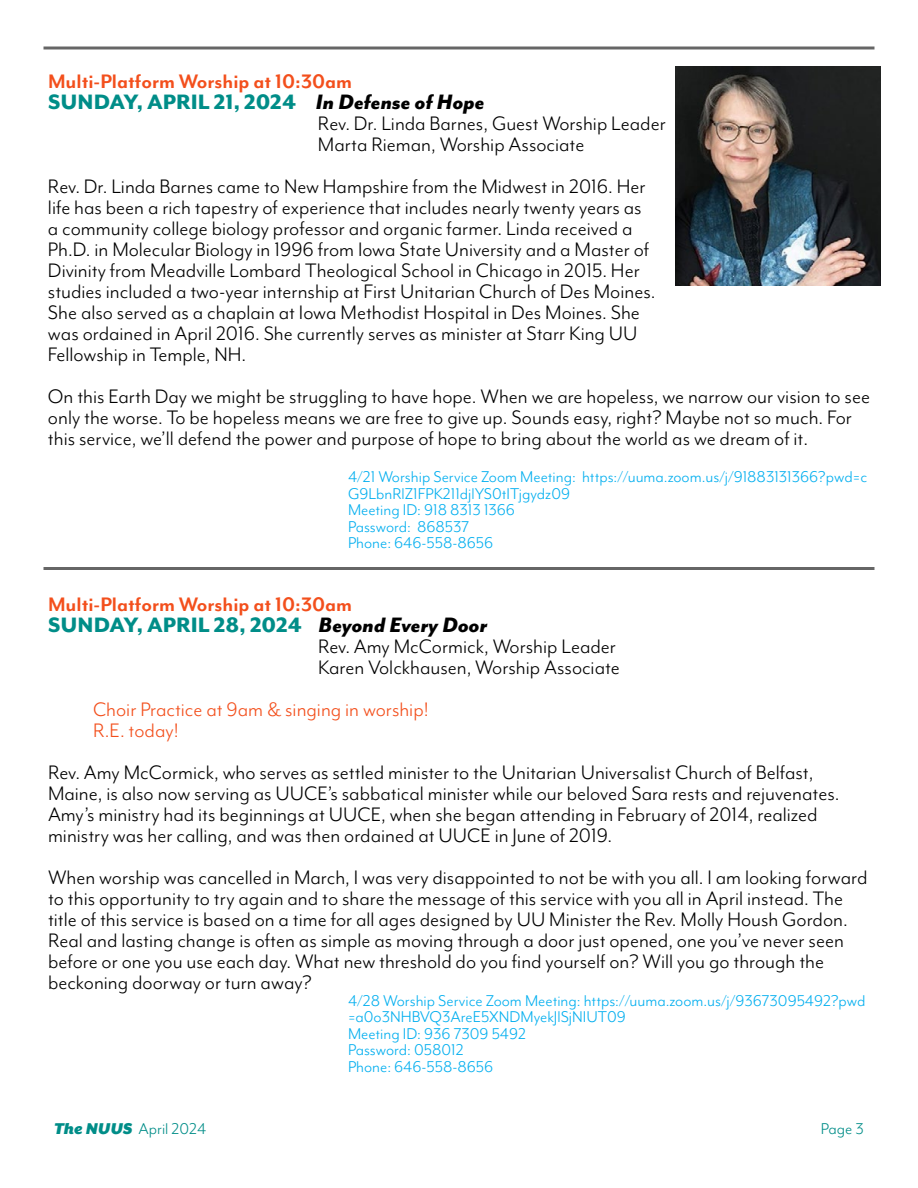
<style>
.page{position:relative;width:918px;height:1188px;background:#fff}
.page>*{position:absolute;margin:0;border:0;box-sizing:border-box;transform-origin:0 0}
.t1{font:800 24px "Mr Eaves Mod OT";color:#008d88}
.t2{font:22.5px/21px "Mr Eaves Mod OT";color:#000}
.t3{font:700 22.5px "Mr Eaves Mod OT";color:#f34f1c}
.t4{font:22.5px/21px "Mr Eaves Mod OT";color:#f34f1c}
.t5{font:18px/16.5px "Mr Eaves Mod OT";color:#00aeef}
.t6{font:18px "Mr Eaves Mod OT";color:#008d88}
.s1{font-style:italic;color:#000}
.s2{font-family:"Mr Eaves XL San OT";font-weight:900;font-style:italic}
</style>
<div class="page">
<svg style="left:44px;top:46px;width:830px;height:4px;background:#8c8c8c"></svg>
<img style="left:675px;top:66px;width:206px;height:219px">
<hr style="left:44px;top:567px;width:830px;height:3px;background:#000">
<p class="t3" style="left:48px;top:68px;width:306px">Multi-Platform Worship at 10:30am</p>
<p class="t1" style="left:48px;top:88px;width:438px">SUNDAY, APRIL 21, 2024 <span class="s1">In Defense of Hope</span></p>
<p class="t2" style="left:318px;top:113px;width:349px">Rev. Dr. Linda Barnes, Guest Worship Leader<br>Marta Rieman, Worship Associate</p>
<p class="t2" style="left:48px;top:176px;width:609px">Rev. Dr. Linda Barnes came to New Hampshire from the Midwest in 2016. Her life has been a rich tapestry of experience that includes nearly twenty years as a community college biology professor and organic farmer. Linda received a Ph.D. in Molecular Biology in 1996 from Iowa State University and a Master of Divinity from Meadville Lombard Theological School in Chicago in 2015. Her studies included a two-year internship at First Unitarian Church of Des Moines.<br>She also served as a chaplain at Iowa Methodist Hospital in Des Moines. She was ordained in April 2016. She currently serves as minister at Starr King UU Fellowship in Temple, NH.</p>
<p class="t2" style="left:48px;top:385px;width:824px">On this Earth Day we might be struggling to have hope. When we are hopeless, we narrow our vision to see only the worse. To be hopeless means we are free to give up. Sounds easy, right? Maybe not so much. For this service, we’ll defend the power and purpose of hope to bring about the world as we dream of it.</p>
<p class="t5" style="left:348px;top:469px;width:521px">4/21 Worship Service Zoom Meeting: https://uuma.zoom.us/j/91883131366?pwd=c G9LbnRlZ1FPK211djlYS0tITjgydz09<br>Meeting ID: 918 8313 1366<br>Password: 868537<br>Phone: 646-558-8656</p>
<p class="t3" style="left:48px;top:592px;width:306px">Multi-Platform Worship at 10:30am</p>
<p class="t1" style="left:48px;top:611px;width:441px">SUNDAY, APRIL 28, 2024 <span class="s1">Beyond Every Door</span></p>
<p class="t2" style="left:318px;top:636px;width:303px">Rev. Amy McCormick, Worship Leader<br>Karen Volckhausen, Worship Associate</p>
<p class="t4" style="left:93px;top:699px;width:337px">Choir Practice at 9am &amp; singing in worship!<br>R.E. today!</p>
<p class="t2" style="left:48px;top:762px;width:793px">Rev. Amy McCormick, who serves as settled minister to the Unitarian Universalist Church of Belfast, Maine, is also now serving as UUCE’s sabbatical minister while our beloved Sara rests and rejuvenates.<br>Amy’s ministry had its beginnings at UUCE, when she began attending in February of 2014, realized ministry was her calling, and was then ordained at UUCE in June of 2019.</p>
<p class="t2" style="left:48px;top:867px;width:821px">When worship was cancelled in March, I was very disappointed to not be with you all. I am looking forward to this opportunity to try again and to share the message of this service with you all in April instead. The title of this service is based on a time for all ages designed by UU Minister the Rev. Molly Housh Gordon.<br>Real and lasting change is often as simple as moving through a door just opened, one you’ve never seen before or one you use each day. What new threshold do you find yourself on? Will you go through the beckoning doorway or turn away?</p>
<p class="t5" style="left:348px;top:992px;width:519px">4/28 Worship Service Zoom Meeting: https://uuma.zoom.us/j/93673095492?pwd =a0o3NHBVQ3AreE5XNDMyekJlSjNIUT09<br>Meeting ID: 936 7309 5492<br>Password: 058012<br>Phone: 646-558-8656</p>
<p class="t6" style="left:54px;top:1119px;width:154px"><span class="s2">The NUUS</span> April 2024</p>
<p class="t6" style="left:821px;top:1119px;width:45px">Page 3</p>
</div>
